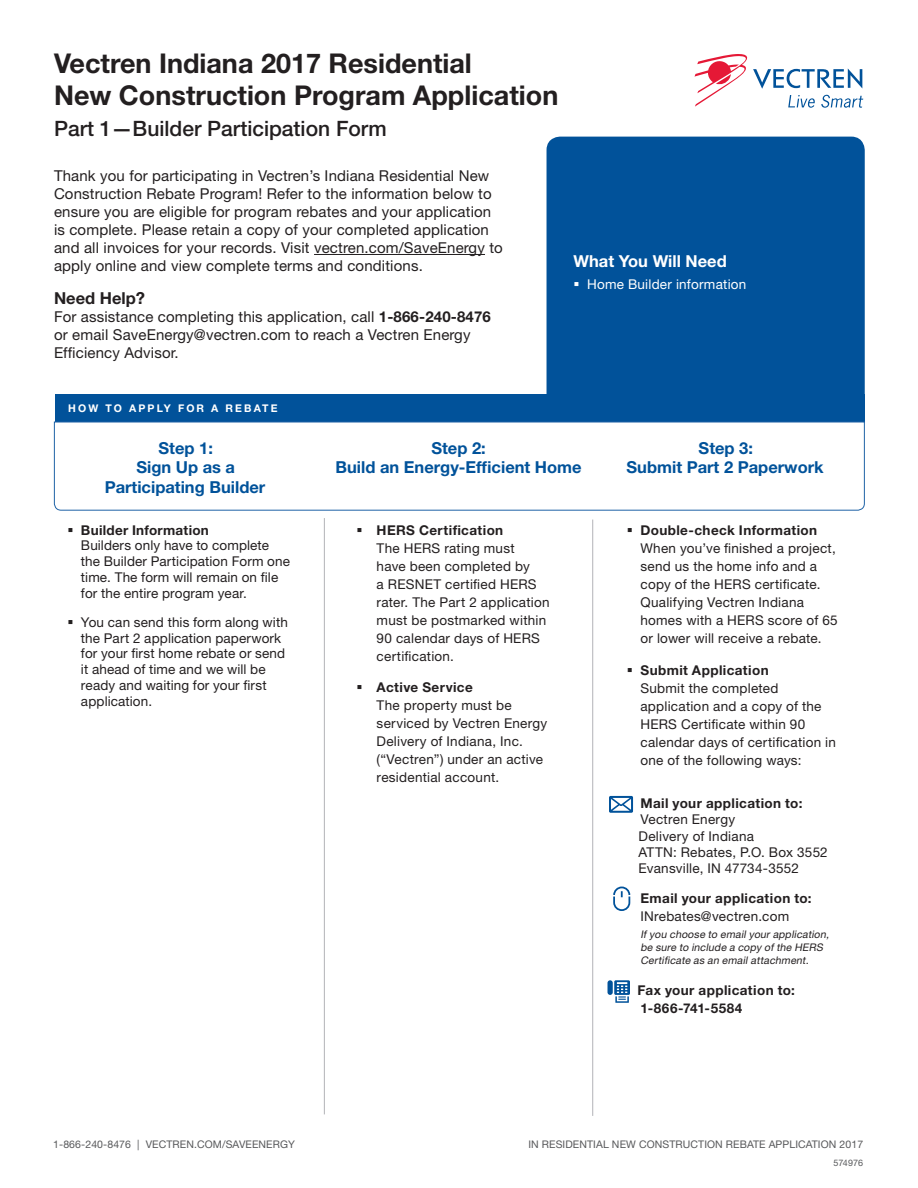
<style>
.page{position:relative;width:918px;height:1188px;background:#fff}
.page>*{position:absolute;margin:0;border:0;box-sizing:border-box;transform-origin:0 0}
.t1{font:700 27.3px/31.5px "Helvetica Neue LT Pro";color:#231f20}
.t2{font:500 21.15px "Helvetica Neue LT Pro";color:#231f20}
.t3{font:700 16.5px/19.5px "Helvetica Neue LT Pro";color:#01529a;text-align:center}
.t4{font:700 16.5px "Helvetica Neue LT Pro";color:#fff}
.t5{font:700 16.5px "Helvetica Neue LT Pro";color:#231f20}
.t6{font:15px/18px "Helvetica Neue LT Pro";letter-spacing:.01em;color:#231f20}
.t7{font:13.5px/18px "Helvetica Neue LT Pro";letter-spacing:.015em;color:#231f20}
.t8{font:700 13.5px/18px "Helvetica Neue LT Pro";letter-spacing:.03em;color:#231f20}
.t9{font:13.5px "Helvetica Neue LT Pro";letter-spacing:.02em;color:#fff}
.t10{font:700 10.65px "Helvetica Neue LT Pro";letter-spacing:.2em;color:#fff}
.t11{font:italic 10.5px/12.8px "Helvetica Neue LT Pro";color:#231f20}
.t12{font:10.5px "Helvetica Neue LT Pro";letter-spacing:.01em;color:#57585a}
.t13{font:9px "Helvetica Neue LT Pro";letter-spacing:.005em;color:#57585a}
.s1{font-weight:700}
</style>
<div class="page">
<hr style="left:314px;top:254px;width:171px;height:1px;background:#231f20">
<div style="left:547px;top:137px;width:318px;height:271px;background:#01529a;border-radius:14px"></div>
<hr style="left:324px;top:518px;width:1px;height:596px;background:#b2b3b7">
<hr style="left:592px;top:520px;width:1px;height:596px;background:#b2b3b7">
<svg style="left:694px;top:54px;width:169px;height:54px"></svg>
<div style="left:55px;top:395px;width:810px;height:27px;background:#01529a"></div>
<svg style="left:54px;top:421px;width:811px;height:90px"></svg>
<svg style="left:609px;top:796px;width:24px;height:17px"></svg>
<svg style="left:613px;top:886px;width:18px;height:25px"></svg>
<svg style="left:608px;top:980px;width:22px;height:23px"></svg>
<h1 class="t1" style="left:54px;top:47px;width:506px">Vectren Indiana 2017 Residential<br>New Construction Program Application</h1>
<h2 class="t2" style="left:54px;top:116px;width:334px">Part 1—Builder Participation Form</h2>
<p class="t6" style="left:54px;top:166px;width:450px">Thank you for participating in Vectren’s Indiana Residential New Construction Rebate Program! Refer to the information below to ensure you are eligible for program rebates and your application is complete. Please retain a copy of your completed application and all invoices for your records. Visit vectren.com/SaveEnergy to apply online and view complete terms and conditions.</p>
<p class="t5" style="left:54px;top:288px;width:93px">Need Help?</p>
<p class="t6" style="left:54px;top:307px;width:438px">For assistance completing this application, call <span class="s1">1-866-240-8476 </span>or email SaveEnergy@vectren.com to reach a Vectren Energy<br>Efficiency Advisor.</p>
<p class="t4" style="left:574px;top:251px;width:155px">What You Will Need</p>
<p class="t9" style="left:587px;top:276px;width:161px">Home Builder information</p>
<p class="t10" style="left:68px;top:401px;width:211px">HOW TO APPLY FOR A REBATE</p>
<p class="t3" style="left:105px;top:438px;width:162px">Step 1:<br>Sign Up as a<br>Participating Builder</p>
<p class="t3" style="left:335px;top:438px;width:248px">Step 2:<br>Build an Energy-Efficient Home</p>
<p class="t3" style="left:627px;top:438px;width:199px">Step 3:<br>Submit Part 2 Paperwork</p>
<p class="t8" style="left:81px;top:520px;width:129px">Builder Information</p>
<p class="t7" style="left:81px;top:537px;width:211px;line-height:15.8px">Builders only have to complete the Builder Participation Form one time. The form will remain on file for the entire program year.</p>
<p class="t7" style="left:81px;top:614px;width:208px;line-height:15.8px">You can send this form along with the Part 2 application paperwork for your first home rebate or send it ahead of time and we will be ready and waiting for your first application.</p>
<p class="t8" style="left:377px;top:520px;width:128px">HERS Certification</p>
<p class="t7" style="left:377px;top:538px;width:174px">The HERS rating must<br>have been completed by<br>a RESNET certified HERS rater. The Part 2 application must be postmarked within<br>90 calendar days of HERS certification.</p>
<p class="t8" style="left:377px;top:678px;width:98px">Active Service</p>
<p class="t7" style="left:377px;top:696px;width:172px">The property must be serviced by Vectren Energy<br>Delivery of Indiana, Inc. (“Vectren”) under an active residential account.</p>
<p class="t8" style="left:640px;top:521px;width:178px">Double-check Information</p>
<p class="t7" style="left:640px;top:539px;width:199px">When you’ve finished a project, send us the home info and a copy of the HERS certificate.<br>Qualifying Vectren Indiana homes with a HERS score of 65 or lower will receive a rebate.</p>
<p class="t8" style="left:640px;top:661px;width:130px">Submit Application</p>
<p class="t7" style="left:640px;top:679px;width:197px">Submit the completed application and a copy of the<br>HERS Certificate within 90 calendar days of certification in one of the following ways:</p>
<p class="t8" style="left:640px;top:794px;width:163px">Mail your application to:</p>
<p class="t7" style="left:639px;top:811px;width:191px;line-height:16.2px">Vectren Energy<br>Delivery of Indiana<br>ATTN: Rebates, P.O. Box 3552<br>Evansville, IN 47734-3552</p>
<p class="t8" style="left:640px;top:889px;width:173px">Email your application to:</p>
<p class="t7" style="left:640px;top:907px;width:150px">INrebates@vectren.com</p>
<p class="t11" style="left:640px;top:928px;width:192px">If you choose to email your application, be sure to include a copy of the HERS<br>Certificate as an email attachment.</p>
<p class="t8" style="left:637px;top:980px;width:159px">Fax your application to:<br>1-866-741-5584</p>
<p class="t12" style="left:53px;top:1137px;width:243px">1-866-240-8476 | VECTREN.COM/SAVEENERGY</p>
<p class="t12" style="left:528px;top:1137px;width:336px">IN RESIDENTIAL NEW CONSTRUCTION REBATE APPLICATION 2017</p>
<p class="t13" style="left:833px;top:1157px;width:31px">574976</p>
</div>
